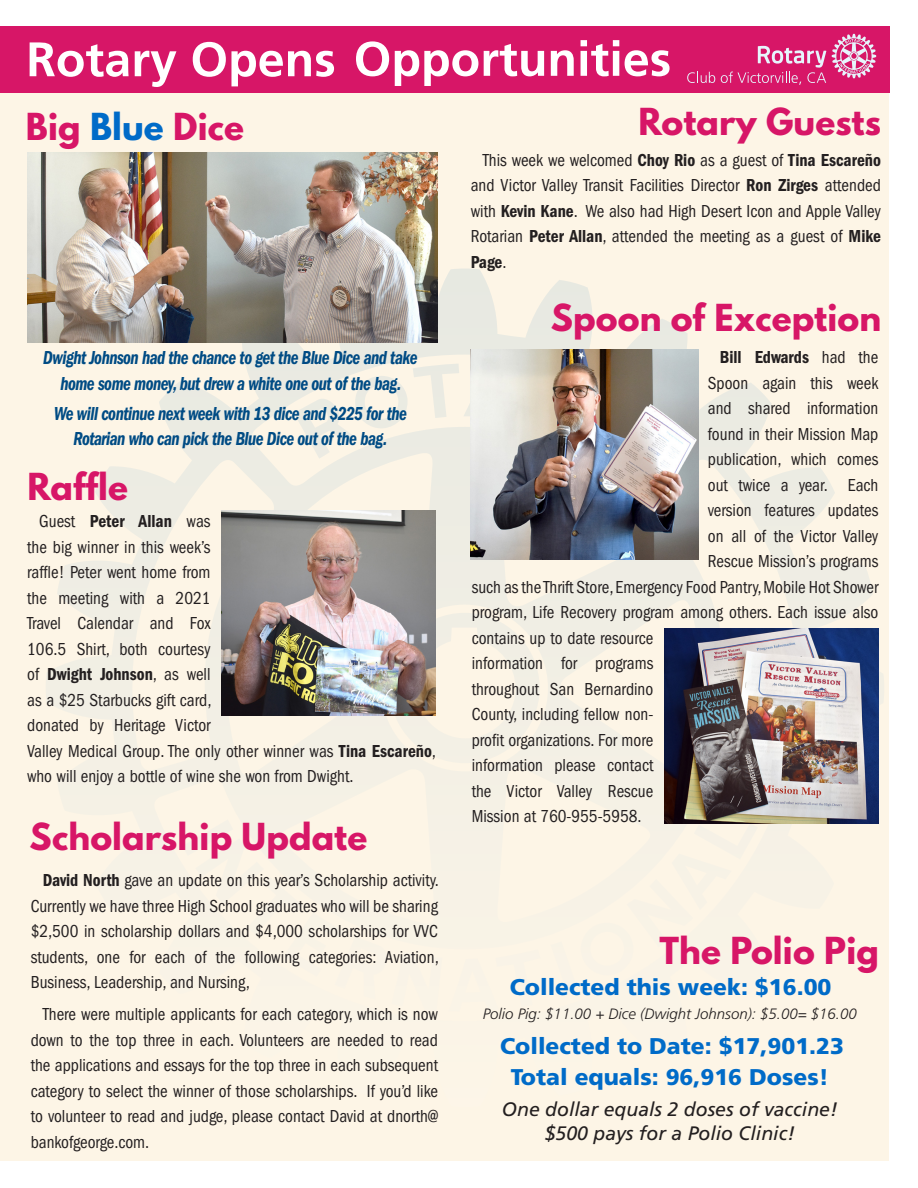
<style>
.page{position:relative;width:918px;height:1188px;background:#fff}
.page>*{position:absolute;margin:0;border:0;box-sizing:border-box;transform-origin:0 0}
.t1{font:700 33px "League Spartan";letter-spacing:.005em;color:#d71667}
.t2{font:900 22.8px "Frutiger";color:#006bc8}
.t3{font:italic 600 condensed 19.5px/25.5px "Franklin Gothic";letter-spacing:-.03em;color:#004b84;text-align:center;scale:.88 1}
.t4{font:italic 19.5px/24.3px "Frutiger";color:#231f20;text-align:center}
.t5{font:condensed 18px/25.5px "Franklin Gothic";color:#231f20;text-align:justify;scale:.95 1}
.t6{font:600 condensed 18px "Franklin Gothic";color:#231f20;scale:.95 1}
.t7{font:italic 300 15px "Frutiger";color:#231f20}
.s1{color:#006bc8}
.s2{font-weight:600}
.s3{font-weight:400}
</style>
<div class="page">
<div style="left:0;top:27px;width:889px;height:1134px;background:#fdf5e6"></div>
<div style="left:0;top:27px;width:890px;height:66px;background:#d71667"></div>
<svg style="left:832px;top:34px;width:44px;height:44px"></svg>
<svg style="left:687px;top:72px;width:28px;height:11px"></svg>
<svg style="left:721px;top:46px;width:105px;height:39px"></svg>
<svg style="left:46px;top:269px;width:838px;height:555px"></svg>
<svg style="left:30px;top:42px;width:99px;height:35px"></svg>
<svg style="left:135px;top:51px;width:41px;height:36px"></svg>
<svg style="left:193px;top:42px;width:141px;height:44px"></svg>
<svg style="left:356px;top:41px;width:33px;height:35px"></svg>
<svg style="left:395px;top:50px;width:83px;height:36px"></svg>
<svg style="left:484px;top:44px;width:60px;height:32px"></svg>
<svg style="left:551px;top:50px;width:23px;height:26px"></svg>
<svg style="left:581px;top:40px;width:38px;height:36px"></svg>
<svg style="left:625px;top:50px;width:45px;height:26px"></svg>
<img style="left:27px;top:152px;width:411px;height:190px">
<img style="left:221px;top:511px;width:214px;height:204px">
<img style="left:471px;top:350px;width:228px;height:210px">
<img style="left:665px;top:629px;width:213px;height:194px">
<p class="t1" style="left:26px;top:101px;width:220px">Big <span class="s1">Blue</span> Dice</p>
<p class="t3" style="left:43px;top:345px;width:427px">Dwight Johnson had the chance to get the Blue Dice and take home some money, but drew a white one out of the bag.</p>
<p class="t3" style="left:54px;top:401px;width:403px">We will continue next week with 13 dice and $225 for the</p>
<p class="t3" style="left:74px;top:426px;width:358px">Rotarian who can pick the Blue Dice out of the bag.</p>
<p class="t1" style="left:27px;top:460px;width:102px">Raffle</p>
<p class="t5" style="left:27px;top:509px;width:432px;text-align:left;text-indent:12px">Guest <span class="s2">Peter Allan</span> was<br>the big winner in this week’s<br>raffle! Peter went home from<br>the meeting with a 2021<br>Travel Calendar and Fox<br>106.5 Shirt, both courtesy<br>of <span class="s2">Dwight Johnson</span>, as well<br>as a $25 Starbucks gift card,<br>donated by Heritage Victor<br>Valley Medical Group. The only other winner was <span class="s2">Tina Escareño</span>, who will enjoy a bottle of wine she won from Dwight.</p>
<p class="t1" style="left:30px;top:811px;width:339px">Scholarship Update</p>
<p class="t5" style="left:31px;top:867px;width:431px;text-indent:12px"><span class="s2">David North</span> gave an update on this year’s Scholarship activity.<br>Currently we have three High School graduates who will be sharing $2,500 in scholarship dollars and $4,000 scholarships for VVC students, one for each of the following categories: Aviation, Business, Leadership, and Nursing,</p>
<p class="t5" style="left:31px;top:1002px;width:430px;text-indent:12px">There were multiple applicants for each category, which is now down to the top three in each. Volunteers are needed to read the applications and essays for the top three in each subsequent category to select the winner of those scholarships. If you’d like to volunteer to read and judge, please contact David at dnorth@ bankofgeorge.com.</p>
<p class="t1" style="left:639px;top:96px;width:244px">Rotary Guests</p>
<p class="t5" style="left:471px;top:147px;width:433px;text-indent:12px">This week we welcomed <span class="s2">Choy Rio</span> as a guest of <span class="s2">Tina Escareño </span>and Victor Valley Transit Facilities Director <span class="s2">Ron Zirges</span> attended with <span class="s2">Kevin Kane</span>. We also had High Desert Icon and Apple Valley Rotarian <span class="s2">Peter Allan</span>, attended the meeting as a guest of <span class="s2">Mike Page</span>.</p>
<p class="t1" style="left:551px;top:292px;width:332px">Spoon of Exception</p>
<p class="t6" style="left:720px;top:347px;width:168px">Bill Edwards <span class="s3">had the</span></p>
<p class="t5" style="left:708px;top:370px;width:181px">Spoon again this week</p>
<p class="t5" style="left:708px;top:396px;width:181px">and shared information</p>
<p class="t5" style="left:708px;top:421px;width:181px">found in their Mission Map</p>
<p class="t5" style="left:708px;top:447px;width:181px">publication, which comes</p>
<p class="t5" style="left:708px;top:472px;width:181px">out twice a year. Each</p>
<p class="t5" style="left:708px;top:498px;width:181px">version features updates</p>
<p class="t5" style="left:708px;top:523px;width:181px">on all of the Victor Valley</p>
<p class="t5" style="left:708px;top:549px;width:181px">Rescue Mission’s programs</p>
<p class="t5" style="left:472px;top:574px;width:430px">such as the Thrift Store, Emergency Food Pantry, Mobile Hot Shower</p>
<p class="t5" style="left:472px;top:600px;width:430px">program, Life Recovery program among others. Each issue also</p>
<p class="t5" style="left:472px;top:625px;width:193px">contains up to date resource</p>
<p class="t5" style="left:472px;top:651px;width:193px">information for programs</p>
<p class="t5" style="left:472px;top:676px;width:193px">throughout San Bernardino</p>
<p class="t5" style="left:472px;top:702px;width:193px">County, including fellow non-</p>
<p class="t5" style="left:472px;top:727px;width:193px">profit organizations. For more</p>
<p class="t5" style="left:472px;top:753px;width:193px">information please contact</p>
<p class="t5" style="left:472px;top:778px;width:193px">the Victor Valley Rescue</p>
<p class="t5" style="left:472px;top:804px;width:180px">Mission at 760-955-5958.</p>
<p class="t1" style="left:659px;top:925px;width:221px">The Polio Pig</p>
<p class="t2" style="left:510px;top:973px;width:323px">Collected this week: $16.00</p>
<p class="t7" style="left:483px;top:1006px;width:376px">Polio Pig: $11.00 + Dice (Dwight Johnson): $5.00= $16.00</p>
<p class="t2" style="left:500px;top:1032px;width:345px">Collected to Date: $17,901.23</p>
<p class="t2" style="left:511px;top:1063px;width:320px">Total equals: 96,916 Doses!</p>
<p class="t4" style="left:502px;top:1097px;width:337px">One dollar equals 2 doses of vaccine! $500 pays for a Polio Clinic!</p>
</div>
